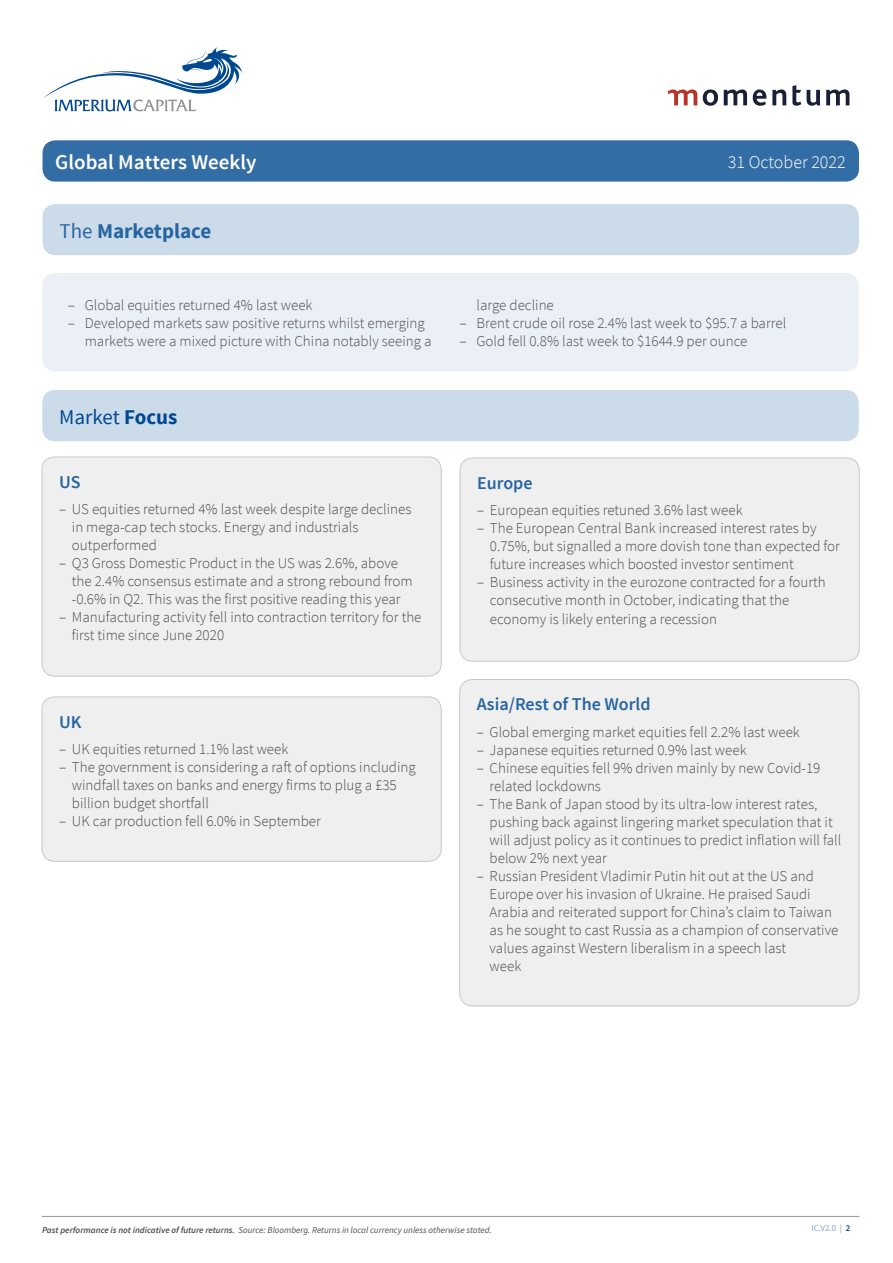
<style>
.page{position:relative;width:893px;height:1263px;background:#fff}
.page>*{position:absolute;margin:0;border:0;box-sizing:border-box;transform-origin:0 0}
.t1{font:600 21px "Source Sans Pro";color:#fff}
.t2{font:700 21px "Source Sans Pro";color:#2665a1}
.t3{font:21px "Source Sans Pro";color:#004990}
.t4{font:600 18px "Source Sans Pro";color:#2665a1}
.t5{font:300 18px "Source Sans Pro";color:#fff}
.t6{font:300 15px/18px "Source Sans Pro";color:#4d4d4f}
.t7{font:italic 9px "Source Sans Pro";color:#4d4d4f}
.t8{font:9px "Source Sans Pro";color:#80a4c8}
.s1{font-weight:400}
.s2{font-weight:700}
.s3{font-weight:600}
.s4{font-weight:600;color:#004990}
</style>
<div class="page">
<svg style="left:43px;top:47px;width:199px;height:64px"></svg>
<svg style="left:668px;top:89px;width:29px;height:16px"></svg>
<svg style="left:724px;top:89px;width:23px;height:16px"></svg>
<svg style="left:753px;top:89px;width:13px;height:17px"></svg>
<svg style="left:772px;top:89px;width:14px;height:16px"></svg>
<svg style="left:792px;top:85px;width:9px;height:21px"></svg>
<svg style="left:807px;top:90px;width:13px;height:16px"></svg>
<svg style="left:826px;top:89px;width:23px;height:16px"></svg>
<svg style="left:703px;top:89px;width:15px;height:17px"></svg>
<div style="left:43px;top:140px;width:816px;height:42px;background:#336da6;border-radius:13px"></div>
<hr style="left:42px;top:1216px;width:817px;height:1px;background:#939598">
<div style="left:43px;top:204px;width:816px;height:51px;background:#ccdbe9;border-radius:13px"></div>
<div style="left:42px;top:457px;width:399px;height:219px;background:#efefef;border-radius:13px"></div>
<div style="left:42px;top:457px;width:399px;height:219px;border:1px solid #c8c8ca;border-radius:13px"></div>
<div style="left:460px;top:679px;width:399px;height:327px;background:#efefef;border-radius:13px"></div>
<div style="left:459px;top:679px;width:400px;height:327px;border:1px solid #c8c8ca;border-radius:13px"></div>
<div style="left:42px;top:273px;width:817px;height:98px;background:#ebf0f6;border-radius:13px"></div>
<div style="left:460px;top:458px;width:399px;height:203px;background:#efefef;border-radius:13px"></div>
<div style="left:460px;top:458px;width:399px;height:203px;border:1px solid #c8c8ca;border-radius:13px"></div>
<div style="left:42px;top:390px;width:817px;height:51px;background:#ccdbe9;border-radius:13px"></div>
<div style="left:42px;top:697px;width:399px;height:164px;background:#efefef;border-radius:13px"></div>
<div style="left:42px;top:697px;width:399px;height:164px;border:1px solid #c8c8ca;border-radius:13px"></div>
<h1 class="t1" style="left:55px;top:149px;width:203px">Global Matters Weekly</h1>
<p class="t5" style="left:728px;top:151px;width:119px">31 October 2022</p>
<h1 class="t2" style="left:60px;top:217px;width:153px"><span class="s1">The</span> Marketplace</h1>
<p class="t6" style="left:68px;top:296px;width:246px">– Global equities returned 4% last week</p>
<p class="t6" style="left:85px;top:314px;width:348px;text-indent:-17px">– Developed markets saw positive returns whilst emerging markets were a mixed picture with China notably seeing a</p>
<h1 class="t3" style="left:59px;top:404px;width:120px">Market <span class="s2">Focus</span></h1>
<p class="t4" style="left:59px;top:470px;width:23px">US</p>
<p class="t6" style="left:72px;top:500px;width:341px;text-indent:-13px">– US equities returned 4% last week despite large declines in mega-cap tech stocks. Energy and industrials outperformed</p>
<p class="t6" style="left:72px;top:554px;width:342px;text-indent:-13px">– Q3 Gross Domestic Product in the US was 2.6%, above the 2.4% consensus estimate and a strong rebound from -0.6% in Q2. This was the first positive reading this year</p>
<p class="t6" style="left:72px;top:608px;width:351px;text-indent:-13px">– Manufacturing activity fell into contraction territory for the first time since June 2020</p>
<p class="t4" style="left:59px;top:710px;width:24px">UK</p>
<p class="t6" style="left:59px;top:740px;width:231px">– UK equities returned 1.1% last week</p>
<p class="t6" style="left:72px;top:758px;width:345px;text-indent:-13px">– The government is considering a raft of options including windfall taxes on banks and energy firms to plug a £35 billion budget shortfall</p>
<p class="t6" style="left:59px;top:812px;width:263px">– UK car production fell 6.0% in September</p>
<p class="t6" style="left:476px;top:296px;width:79px">large decline</p>
<p class="t6" style="left:459px;top:314px;width:328px">– Brent crude oil rose 2.4% last week to $95.7 a barrel</p>
<p class="t6" style="left:459px;top:332px;width:289px">– Gold fell 0.8% last week to $1644.9 per ounce</p>
<p class="t4" style="left:477px;top:471px;width:57px">Europe</p>
<p class="t6" style="left:477px;top:501px;width:267px">– European equities retuned 3.6% last week</p>
<p class="t6" style="left:490px;top:519px;width:352px;text-indent:-13px">– The European Central Bank increased interest rates by<br>0.75%, but signalled a more dovish tone than expected for future increases which boosted investor sentiment</p>
<p class="t6" style="left:490px;top:573px;width:337px;line-height:18.5px;text-indent:-13px">– Business activity in the eurozone contracted for a fourth consecutive month in October, indicating that the economy is likely entering a recession</p>
<p class="t4" style="left:477px;top:693px;width:175px">Asia/Rest of The World</p>
<p class="t6" style="left:477px;top:723px;width:325px">– Global emerging market equities fell 2.2% last week</p>
<p class="t6" style="left:477px;top:741px;width:271px">– Japanese equities returned 0.9% last week</p>
<p class="t6" style="left:490px;top:759px;width:332px;text-indent:-13px">– Chinese equities fell 9% driven mainly by new Covid-19 related lockdowns</p>
<p class="t6" style="left:490px;top:795px;width:353px;text-indent:-13px">– The Bank of Japan stood by its ultra-low interest rates, pushing back against lingering market speculation that it will adjust policy as it continues to predict inflation will fall below 2% next year</p>
<p class="t6" style="left:490px;top:867px;width:350px;text-indent:-13px">– Russian President Vladimir Putin hit out at the US and Europe over his invasion of Ukraine. He praised Saudi Arabia and reiterated support for China’s claim to Taiwan as he sought to cast Russia as a champion of conservative values against Western liberalism in a speech last<br>week</p>
<p class="t7" style="left:42px;top:1224px;width:451px"><span class="s3">Past performance is not indicative of future returns.</span> Source: Bloomberg. Returns in local currency unless otherwise stated.</p>
<p class="t8" style="left:811px;top:1223px;width:41px">IC.V2.0 | <span class="s4">2</span></p>
</div>
